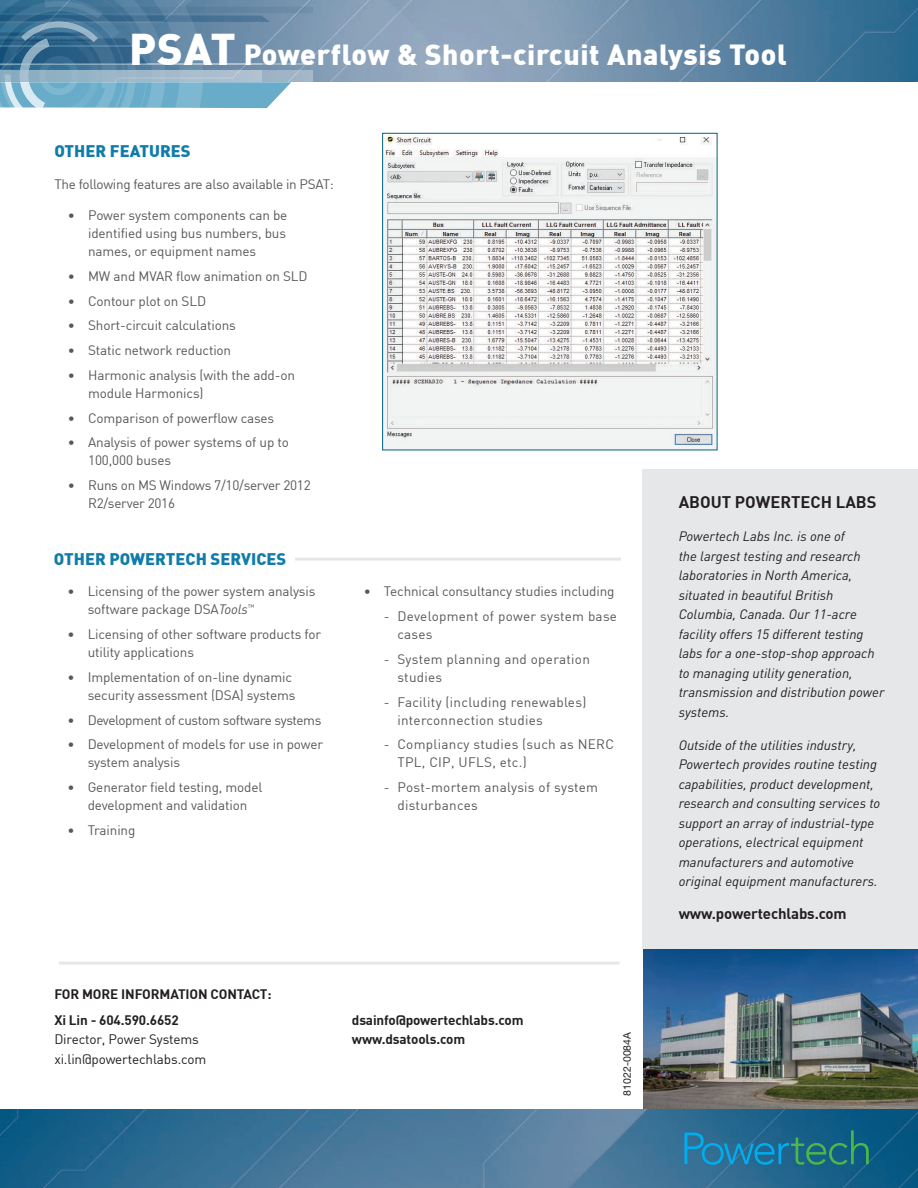
<style>
.page{position:relative;width:918px;height:1188px;background:#fff}
.page>*{position:absolute;margin:0;border:0;box-sizing:border-box;transform-origin:0 0}
.Heading_small{font:900 28.5px "DIN";letter-spacing:.02em;color:#fff}
.Subhead_2{font:900 16.5px "DIN";color:#117ca9}
.t1{font:700 16.5px "DIN";color:#231f20}
.t2{font:700 15px "DIN";letter-spacing:-.01em;color:#231f20}
.t3{font:italic 13.5px/19.5px "DIN";color:#231f20}
.Bullets_first{font:13.5px/18px "DIN";letter-spacing:-.01em;color:#57585a}
.Bullets_1{font:13.5px/18px "DIN";letter-spacing:-.01em;color:#57585a}
.Bullets_2{font:13.5px/18px "DIN";letter-spacing:.02em;color:#57585a}
.t4{font:700 13.5px/19.5px "DIN";letter-spacing:-.01em;color:#231f20}
.t5{font:13.5px/19.5px "DIN";letter-spacing:-.01em;color:#231f20}
.Body_no_indent{font:13.5px "DIN";letter-spacing:-.02em;color:#57585a}
.Bullets_1-2{font:13.5px "DIN";letter-spacing:-.03em;color:#57585a}
.t6{font:10.5px "Helvetica Neue LT Std";color:#231f20}
.s1{font-size:43.5px}
.s2{font-style:italic}
.s3{font-weight:700}
</style>
<div class="page">
<img style="left:644px;top:949px;width:274px;height:160px">
<img style="left:0;top:1109px;width:918px;height:79px">
<div style="left:642px;top:469px;width:276px;height:480px;background:#e6e7e9"></div>
<svg style="left:684px;top:1130px;width:185px;height:35px;background:#1f7492"></svg>
<img style="left:313px;top:0;width:605px;height:82px">
<svg style="left:0;top:0;width:313px;height:109px;background:#6d96b2"></svg>
<hr style="left:59px;top:962px;width:561px;height:3px;background:#e6e7e9">
<img style="left:384px;top:135px;width:331px;height:313px">
<div style="left:382px;top:133px;width:335px;height:317px;border:1px solid #006285"></div>
<hr style="left:295px;top:558px;width:326px;height:3px;background:#e6e7e9">
<p class="Heading_small" style="left:129px;top:36px;width:659px"><span class="s1">PSAT</span> Powerflow &amp; Short-circuit Analysis Tool</p>
<p class="Subhead_2" style="left:54px;top:140px;width:138px">OTHER FEATURES</p>
<p class="Body_no_indent" style="left:54px;top:175px;width:281px">The following features are also available in PSAT:</p>
<p class="Bullets_first" style="left:88px;top:206px;width:201px;text-align:justify;text-indent:-20px">• Power system components can be identified using bus numbers, bus names, or equipment names</p>
<p class="Bullets_first" style="left:68px;top:267px;width:241px">• MW and MVAR flow animation on SLD</p>
<p class="Bullets_first" style="left:68px;top:291px;width:140px">• Contour plot on SLD</p>
<p class="Bullets_first" style="left:68px;top:316px;width:170px">• Short-circuit calculations</p>
<p class="Bullets_first" style="left:68px;top:341px;width:165px">• Static network reduction</p>
<p class="Bullets_first" style="left:88px;top:366px;width:208px;text-indent:-20px">• Harmonic analysis (with the add-on module Harmonics)</p>
<p class="Bullets_first" style="left:68px;top:408px;width:208px">• Comparison of powerflow cases</p>
<p class="Bullets_first" style="left:88px;top:433px;width:202px;text-indent:-20px">• Analysis of power systems of up to<br>100,000 buses</p>
<p class="Bullets_first" style="left:88px;top:476px;width:224px;text-indent:-20px">• Runs on MS Windows 7/10/server 2012<br>R2/server 2016</p>
<p class="Subhead_2" style="left:54px;top:548px;width:234px">OTHER POWERTECH SERVICES</p>
<p class="Bullets_1" style="left:88px;top:582px;width:229px;text-indent:-20px">• Licensing of the power system analysis software package DSA<span class="s2">Tools</span><sup>™</sup></p>
<p class="Bullets_1" style="left:88px;top:625px;width:235px;text-indent:-20px">• Licensing of other software products for utility applications</p>
<p class="Bullets_1" style="left:67px;top:668px;width:230px;text-align:right">• Implementation of on-line dynamic security assessment (DSA) systems</p>
<p class="Bullets_1-2" style="left:67px;top:711px;width:255px">• Development of custom software systems</p>
<p class="Bullets_1" style="left:88px;top:735px;width:237px;text-indent:-20px">• Development of models for use in power system analysis</p>
<p class="Bullets_1" style="left:67px;top:778px;width:197px;text-align:center">• Generator field testing, model development and validation</p>
<p class="Bullets_1" style="left:67px;top:821px;width:69px">• Training</p>
<p class="Bullets_1" style="left:364px;top:582px;width:252px">• Technical consultancy studies including</p>
<p class="Bullets_2" style="left:397px;top:607px;width:221px;text-indent:-13px">- Development of power system base cases</p>
<p class="Bullets_2" style="left:397px;top:650px;width:194px;text-indent:-13px">- System planning and operation studies</p>
<p class="Bullets_2" style="left:397px;top:692px;width:190px;text-indent:-13px">- Facility (including renewables) interconnection studies</p>
<p class="Bullets_2" style="left:397px;top:735px;width:218px;text-indent:-13px">- Compliancy studies (such as NERC<br>TPL, CIP, UFLS, etc.)</p>
<p class="Bullets_2" style="left:397px;top:778px;width:202px;text-indent:-13px">- Post-mortem analysis of system disturbances</p>
<p class="t4" style="left:54px;top:983px;width:219px">FOR MORE INFORMATION CONTACT:</p>
<p class="t5" style="left:54px;top:1010px;width:154px"><span class="s3">Xi Lin - 604.590.6652<br></span>Director, Power Systems xi.lin@powertechlabs.com</p>
<p class="t4" style="left:352px;top:1010px;width:173px">dsainfo@powertechlabs.com www.dsatools.com</p>
<p class="t6" style="left:621px;top:1096px;width:65px;rotate:-90deg">81022-0084A</p>
<p class="t1" style="left:679px;top:492px;width:199px">ABOUT POWERTECH LABS</p>
<p class="t3" style="left:679px;top:526px;width:207px">Powertech Labs Inc. is one of<br>the largest testing and research laboratories in North America, situated in beautiful British<br>Columbia, Canada. Our 11-acre facility offers 15 different testing labs for a one-stop-shop approach to managing utility generation, transmission and distribution power systems.</p>
<p class="t3" style="left:679px;top:735px;width:203px">Outside of the utilities industry, Powertech provides routine testing capabilities, product development, research and consulting services to support an array of industrial-type operations, electrical equipment manufacturers and automotive original equipment manufacturers.</p>
<p class="t2" style="left:679px;top:904px;width:170px">www.powertechlabs.com</p>
</div>
